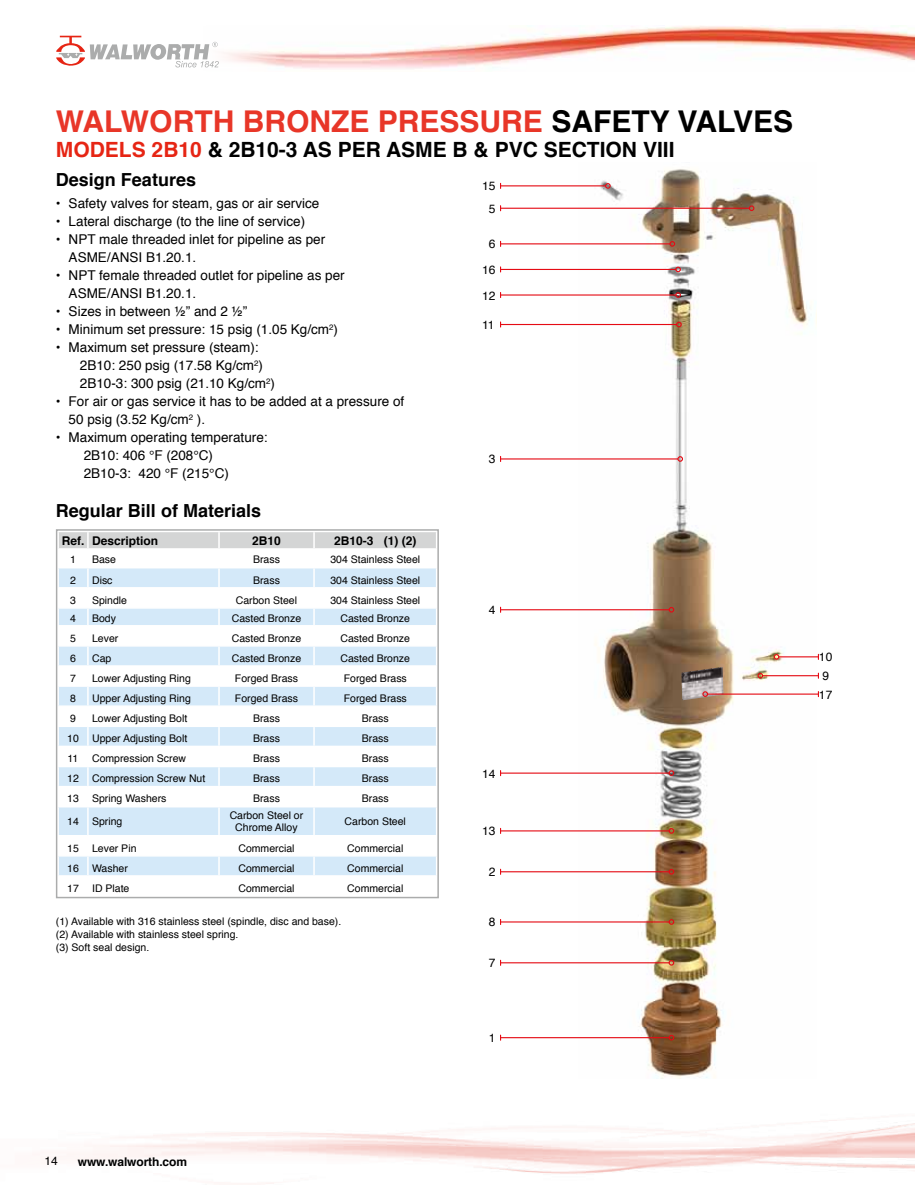
<style>
.page{position:relative;width:915px;height:1191px;background:#fff}
.page>*{position:absolute;margin:0;border:0;box-sizing:border-box;transform-origin:0 0}
.t1{font:700 30px "Helvetica";color:#e83628}
.t2{font:700 21px "Helvetica";color:#000}
.t3{font:700 21px "Helvetica";color:#e62514}
.t4{font:700 18px "Helvetica";color:#000}
.t5{font:13.5px/18px "Helvetica";color:#000}
.t6{font:700 12px "Helvetica";color:#000}
.t7{font:12px/25.5px "Helvetica";color:#000;text-align:center}
.t8{font:10.5px/12.6px "Helvetica";color:#000;text-align:center}
.s1{color:#000}
.s2{color:#e62514}
</style>
<div class="page">
<img style="left:201px;top:26px;width:713px;height:43px">
<svg style="left:56px;top:36px;width:163px;height:31px"></svg>
<svg style="left:58px;top:532px;width:378px;height:343px"></svg>
<div style="left:56px;top:529px;width:382px;height:369px;border:1px solid #abacac"></div>
<img style="left:578px;top:169px;width:237px;height:909px">
<hr style="left:500px;top:269px;width:175px;height:1px;background:#e50b14">
<svg style="left:675px;top:267px;width:5px;height:5px"></svg>
<hr style="left:500px;top:294px;width:175px;height:1px;background:#e50b14">
<svg style="left:675px;top:292px;width:5px;height:6px"></svg>
<hr style="left:500px;top:324px;width:176px;height:1px;background:#e50b14">
<svg style="left:676px;top:322px;width:5px;height:5px"></svg>
<hr style="left:500px;top:458px;width:177px;height:1px;background:#e50b14">
<svg style="left:677px;top:456px;width:5px;height:6px"></svg>
<hr style="left:500px;top:609px;width:169px;height:1px;background:#e50b14">
<svg style="left:668px;top:607px;width:6px;height:5px"></svg>
<hr style="left:778px;top:656px;width:40px;height:1px;background:#e50b14">
<svg style="left:773px;top:654px;width:6px;height:5px"></svg>
<hr style="left:762px;top:675px;width:56px;height:1px;background:#e50b14">
<svg style="left:757px;top:673px;width:5px;height:5px"></svg>
<hr style="left:500px;top:772px;width:169px;height:1px;background:#e50b14">
<svg style="left:668px;top:770px;width:6px;height:6px"></svg>
<hr style="left:500px;top:830px;width:169px;height:1px;background:#e50b14">
<svg style="left:668px;top:828px;width:6px;height:5px"></svg>
<hr style="left:500px;top:871px;width:169px;height:1px;background:#e50b14">
<svg style="left:668px;top:869px;width:6px;height:5px"></svg>
<hr style="left:500px;top:921px;width:169px;height:1px;background:#e50b14">
<svg style="left:668px;top:919px;width:6px;height:5px"></svg>
<hr style="left:500px;top:962px;width:169px;height:1px;background:#e50b14">
<svg style="left:668px;top:960px;width:6px;height:5px"></svg>
<hr style="left:500px;top:1037px;width:169px;height:1px;background:#e50b14">
<svg style="left:668px;top:1034px;width:6px;height:6px"></svg>
<hr style="left:500px;top:208px;width:249px;height:1px;background:#e50b14">
<svg style="left:748px;top:205px;width:6px;height:6px"></svg>
<hr style="left:500px;top:243px;width:169px;height:1px;background:#e50b14">
<svg style="left:669px;top:241px;width:6px;height:6px"></svg>
<hr style="left:500px;top:185px;width:105px;height:1px;background:#e50b14">
<svg style="left:605px;top:183px;width:5px;height:6px"></svg>
<img style="left:681px;top:667px;width:42px;height:33px">
<hr style="left:707px;top:693px;width:111px;height:1px;background:#e50b14">
<svg style="left:702px;top:691px;width:5px;height:6px"></svg>
<h1 class="t1" style="left:56px;top:97px;width:738px">WALWORTH BRONZE PRESSURE <span class="s1">SAFETY VALVES</span></h1>
<h2 class="t3" style="left:56px;top:133px;width:16px">Model</h2>
<h2 class="t2" style="left:132px;top:133px;width:544px"><span class="s2">S 2B10</span> &amp; 2B10-3 AS PER ASME B &amp; PVC SECTION VIII</h2>
<h3 class="t4" style="left:56px;top:165px;width:142px">Design Features</h3>
<p class="t7" style="left:482px;top:174px;width:15px">15</p>
<p class="t5" style="left:56px;top:195px;width:265px">• Safety valves for steam, gas or air service</p>
<p class="t5" style="left:56px;top:213px;width:251px">• Lateral discharge (to the line of service)</p>
<p class="t5" style="left:69px;top:231px;width:258px;text-indent:-13px">• NPT male threaded inlet for pipeline as per<br>ASME/ANSI B1.20.1.</p>
<p class="t5" style="left:69px;top:267px;width:277px;text-indent:-13px">• NPT female threaded outlet for pipeline as per<br>ASME/ANSI B1.20.1.</p>
<p class="t5" style="left:56px;top:303px;width:193px">• Sizes in between ½” and 2 ½”</p>
<p class="t5" style="left:56px;top:321px;width:283px">• Minimum set pressure: 15 psig (1.05 Kg/cm<sup>2</sup>)</p>
<p class="t5" style="left:80px;top:339px;width:196px;text-indent:-24px">• Maximum set pressure (steam):<br>2B10: 250 psig (17.58 Kg/cm<sup>2</sup>)<br>2B10-3: 300 psig (21.10 Kg/cm<sup>2</sup>)</p>
<p class="t5" style="left:69px;top:393px;width:337px;text-indent:-13px">• For air or gas service it has to be added at a pressure of<br>50 psig (3.52 Kg/cm<sup>2</sup> ).</p>
<p class="t5" style="left:84px;top:429px;width:185px;text-indent:-28px">• Maximum operating temperature:<br>2B10: 406 °F (208°C)<br>2B10-3: 420 °F (215°C)</p>
<h3 class="t4" style="left:56px;top:496px;width:207px">Regular Bill of Materials</h3>
<p class="t6" style="left:62px;top:531px;width:98px">Ref. Description</p>
<p class="t6" style="left:252px;top:531px;width:30px">2B10</p>
<p class="t6" style="left:334px;top:531px;width:84px">2B10-3 (1) (2)</p>
<p class="t8" style="left:70px;top:554px;width:7px">1</p>
<p class="t8" style="left:92px;top:554px;width:25px">Base</p>
<p class="t8" style="left:253px;top:554px;width:28px">Brass</p>
<p class="t8" style="left:330px;top:554px;width:91px">304 Stainless Steel</p>
<p class="t8" style="left:70px;top:574px;width:7px">2</p>
<p class="t8" style="left:92px;top:574px;width:22px">Disc</p>
<p class="t8" style="left:253px;top:574px;width:28px">Brass</p>
<p class="t8" style="left:330px;top:574px;width:91px">304 Stainless Steel</p>
<p class="t8" style="left:70px;top:594px;width:7px">3</p>
<p class="t8" style="left:92px;top:594px;width:37px">Spindle</p>
<p class="t8" style="left:236px;top:594px;width:63px">Carbon Steel</p>
<p class="t8" style="left:330px;top:594px;width:91px">304 Stainless Steel</p>
<p class="t8" style="left:70px;top:612px;width:7px">4</p>
<p class="t8" style="left:92px;top:612px;width:25px">Body</p>
<p class="t8" style="left:232px;top:612px;width:71px">Casted Bronze</p>
<p class="t8" style="left:340px;top:612px;width:71px">Casted Bronze</p>
<p class="t8" style="left:70px;top:632px;width:7px">5</p>
<p class="t8" style="left:92px;top:632px;width:28px">Lever</p>
<p class="t8" style="left:232px;top:632px;width:71px">Casted Bronze</p>
<p class="t8" style="left:340px;top:632px;width:71px">Casted Bronze</p>
<p class="t8" style="left:70px;top:652px;width:7px">6</p>
<p class="t8" style="left:92px;top:652px;width:21px">Cap</p>
<p class="t8" style="left:232px;top:652px;width:71px">Casted Bronze</p>
<p class="t8" style="left:340px;top:652px;width:71px">Casted Bronze</p>
<p class="t8" style="left:70px;top:672px;width:7px">7</p>
<p class="t8" style="left:92px;top:672px;width:100px">Lower Adjusting Ring</p>
<p class="t8" style="left:235px;top:672px;width:65px">Forged Brass</p>
<p class="t8" style="left:343px;top:672px;width:65px">Forged Brass</p>
<p class="t8" style="left:70px;top:692px;width:7px">8</p>
<p class="t8" style="left:92px;top:692px;width:100px">Upper Adjusting Ring</p>
<p class="t8" style="left:235px;top:692px;width:65px">Forged Brass</p>
<p class="t8" style="left:343px;top:692px;width:65px">Forged Brass</p>
<p class="t8" style="left:70px;top:712px;width:7px">9</p>
<p class="t8" style="left:92px;top:712px;width:97px">Lower Adjusting Bolt</p>
<p class="t8" style="left:253px;top:712px;width:28px">Brass</p>
<p class="t8" style="left:362px;top:712px;width:28px">Brass</p>
<p class="t8" style="left:67px;top:732px;width:13px">10</p>
<p class="t8" style="left:92px;top:732px;width:97px">Upper Adjusting Bolt</p>
<p class="t8" style="left:253px;top:732px;width:28px">Brass</p>
<p class="t8" style="left:362px;top:732px;width:28px">Brass</p>
<p class="t8" style="left:67px;top:752px;width:12px">11</p>
<p class="t8" style="left:92px;top:752px;width:95px">Compression Screw</p>
<p class="t8" style="left:253px;top:752px;width:28px">Brass</p>
<p class="t8" style="left:362px;top:752px;width:28px">Brass</p>
<p class="t8" style="left:67px;top:772px;width:13px">12</p>
<p class="t8" style="left:92px;top:772px;width:115px">Compression Screw Nut</p>
<p class="t8" style="left:253px;top:772px;width:28px">Brass</p>
<p class="t8" style="left:362px;top:772px;width:28px">Brass</p>
<p class="t8" style="left:67px;top:792px;width:13px">13</p>
<p class="t8" style="left:92px;top:792px;width:76px">Spring Washers</p>
<p class="t8" style="left:253px;top:792px;width:28px">Brass</p>
<p class="t8" style="left:362px;top:792px;width:28px">Brass</p>
<p class="t8" style="left:67px;top:815px;width:13px">14</p>
<p class="t8" style="left:92px;top:815px;width:32px">Spring</p>
<p class="t8" style="left:230px;top:809px;width:75px">Carbon Steel or<br>Chrome Alloy</p>
<p class="t8" style="left:344px;top:815px;width:63px">Carbon Steel</p>
<p class="t8" style="left:67px;top:842px;width:13px">15</p>
<p class="t8" style="left:92px;top:842px;width:46px">Lever Pin</p>
<p class="t8" style="left:238px;top:842px;width:57px">Commercial</p>
<p class="t8" style="left:347px;top:842px;width:57px">Commercial</p>
<p class="t8" style="left:67px;top:862px;width:13px">16</p>
<p class="t8" style="left:92px;top:862px;width:37px">Washer</p>
<p class="t8" style="left:238px;top:862px;width:57px">Commercial</p>
<p class="t8" style="left:347px;top:862px;width:57px">Commercial</p>
<p class="t8" style="left:67px;top:882px;width:13px">17</p>
<p class="t8" style="left:92px;top:882px;width:39px">ID Plate</p>
<p class="t8" style="left:238px;top:882px;width:57px">Commercial</p>
<p class="t8" style="left:347px;top:882px;width:57px">Commercial</p>
<p class="t8" style="left:56px;top:915px;width:287px;text-align:left">(1) Available with 316 stainless steel (spindle, disc and base). (2) Available with stainless steel spring.<br>(3) Soft seal design.</p>
<p class="t7" style="left:488px;top:196px;width:8px">5</p>
<p class="t7" style="left:482px;top:232px;width:15px">6<br>16<br>12</p>
<p class="t7" style="left:482px;top:312px;width:14px">11</p>
<p class="t7" style="left:488px;top:447px;width:8px">3</p>
<p class="t7" style="left:488px;top:597px;width:8px">4</p>
<p class="t7" style="left:482px;top:761px;width:15px">14</p>
<p class="t7" style="left:482px;top:818px;width:15px">13</p>
<p class="t7" style="left:488px;top:859px;width:8px">2</p>
<p class="t7" style="left:488px;top:910px;width:8px">8</p>
<p class="t7" style="left:488px;top:950px;width:8px">7</p>
<p class="t7" style="left:488px;top:1025px;width:8px">1</p>
<p class="t7" style="left:818px;top:648px;width:15px;line-height:18.9px;text-align:left">10<br>9</p>
<p class="t7" style="left:818px;top:682px;width:15px">17</p>
<p class="t7" style="left:45px;top:1148px;width:15px">14</p>
<p class="t6" style="left:78px;top:1151px;width:111px">www.walworth.com</p>
</div>
